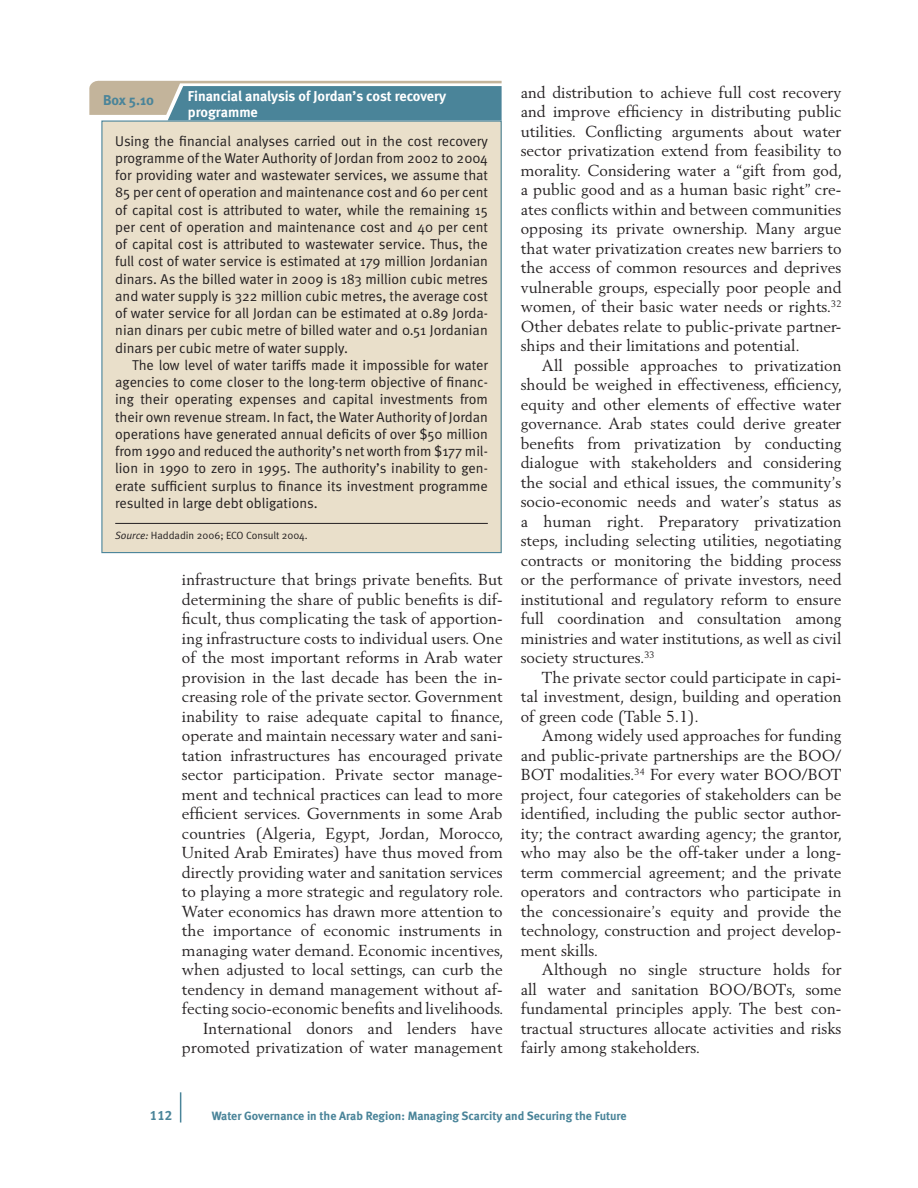
<style>
.page{position:relative;width:918px;height:1188px;background:#fff}
.page>*{position:absolute;margin:0;border:0;box-sizing:border-box;transform-origin:0 0}
.Body_text{font:15.75px/19.5px "Berling LT Std";letter-spacing:.005em;color:#231f20;text-align:justify}
.Box_body_2_columns{font:14.25px/17.2px "Meta Normal";color:#231f20;text-align:justify}
.Table_bar_white{font:700 14.25px/16.5px "Meta";letter-spacing:-.005em;color:#fff}
.Table_bar_blue{font:700 14.25px "Meta";color:#4a8499}
.t1{font:13.5px "Meta Bold LF";color:#4a8499}
.t2{font:12px "Meta Bold LF";color:#4a8499}
.Source_-_line{font:10.5px "Meta Normal";letter-spacing:-.005em;color:#231f20}
.s1{font-style:italic}
</style>
<div class="page">
<hr style="left:180px;top:1092px;width:1px;height:31px;background:#4a8499">
<div style="left:102px;top:121px;width:399px;height:432px;background:#e9dfca"></div>
<hr style="left:115px;top:523px;width:373px;height:1px;background:#231f20">
<svg style="left:89px;top:80px;width:413px;height:41px;background:#789ca4"></svg>
<p class="Table_bar_blue" style="left:103px;top:92px;width:53px">Box 5.10</p>
<p class="Table_bar_white" style="left:188px;top:87px;width:260px">Financial analysis of Jordan’s cost recovery programme</p>
<p class="Box_body_2_columns" style="left:115px;top:132px;width:374px">Using the financial analyses carried out in the cost recovery programme of the Water Authority of Jordan from 2002 to 2004 for providing water and wastewater services, we assume that 85 per cent of operation and maintenance cost and 60 per cent of capital cost is attributed to water, while the remaining 15 per cent of operation and maintenance cost and 40 per cent of capital cost is attributed to wastewater service. Thus, the full cost of water service is estimated at 179 million Jordanian dinars. As the billed water in 2009 is 183 million cubic metres and water supply is 322 million cubic metres, the average cost of water service for all Jordan can be estimated at 0.89 Jorda&shy;nian dinars per cubic metre of billed water and 0.51 Jordanian dinars per cubic metre of water supply.</p>
<p class="Box_body_2_columns" style="left:115px;top:356px;width:374px;text-indent:17px">The low level of water tariffs made it impossible for water agencies to come closer to the long-term objective of financ&shy;ing their operating expenses and capital investments from their own revenue stream. In fact, the Water Authority of Jordan operations have generated annual deficits of over $50 million from 1990 and reduced the authority’s net worth from $177 mil&shy;lion in 1990 to zero in 1995. The authority’s inability to gen&shy;erate sufficient surplus to finance its investment programme resulted in large debt obligations.</p>
<p class="Source_-_line" style="left:115px;top:529px;width:194px"><span class="s1">Source:</span> Haddadin 2006; ECO Consult 2004.</p>
<p class="Body_text" style="left:182px;top:570px;width:323px">infrastructure that brings private benefits. But determining the share of public benefits is dif&shy;ficult, thus complicating the task of apportion&shy;ing infrastructure costs to individual users. One of the most important reforms in Arab water provision in the last decade has been the in&shy;creasing role of the private sector. Government inability to raise adequate capital to finance, operate and maintain necessary water and sani&shy;tation infrastructures has encouraged private sector participation. Private sector manage&shy;ment and technical practices can lead to more efficient services. Governments in some Arab countries (Algeria, Egypt, Jordan, Morocco, United Arab Emirates) have thus moved from directly providing water and sanitation services to playing a more strategic and regulatory role.<br>Water economics has drawn more attention to the importance of economic instruments in managing water demand. Economic incentives, when adjusted to local settings, can curb the tendency in demand management without af&shy;fecting socio-economic benefits and livelihoods.</p>
<p class="Body_text" style="left:182px;top:1018px;width:322px;text-align:right">International donors and lenders have promoted privatization of water management</p>
<p class="Body_text" style="left:521px;top:82px;width:323px">and distribution to achieve full cost recovery and improve efficiency in distributing public utilities. Conflicting arguments about water sector privatization extend from feasibility to morality. Considering water a “gift from god, a public good and as a human basic right” cre&shy;ates conflicts within and between communities opposing its private ownership. Many argue that water privatization creates new barriers to the access of common resources and deprives vulnerable groups, especially poor people and women, of their basic water needs or rights.<sup>32<br></sup>Other debates relate to public-private partner&shy;ships and their limitations and potential.</p>
<p class="Body_text" style="left:521px;top:355px;width:323px;text-indent:21px">All possible approaches to privatization should be weighed in effectiveness, efficiency, equity and other elements of effective water governance. Arab states could derive greater benefits from privatization by conducting dialogue with stakeholders and considering the social and ethical issues, the community’s socio-economic needs and water’s status as a human right. Preparatory privatization steps, including selecting utilities, negotiating contracts or monitoring the bidding process or the performance of private investors, need institutional and regulatory reform to ensure full coordination and consultation among ministries and water institutions, as well as civil society structures.<sup>33</sup></p>
<p class="Body_text" style="left:521px;top:667px;width:322px;text-indent:21px">The private sector could participate in capi&shy;tal investment, design, building and operation of green code (Table 5.1).</p>
<p class="Body_text" style="left:521px;top:726px;width:323px;text-indent:21px">Among widely used approaches for funding and public-private partnerships are the BOO/ BOT modalities.<sup>34</sup> For every water BOO/BOT project, four categories of stakeholders can be identified, including the public sector author&shy;ity; the contract awarding agency; the grantor, who may also be the off-taker under a long&shy;term commercial agreement; and the private operators and contractors who participate in the concessionaire’s equity and provide the technology, construction and project develop&shy;ment skills.</p>
<p class="Body_text" style="left:521px;top:960px;width:322px;text-indent:21px">Although no single structure holds for all water and sanitation BOO/BOTs, some fundamental principles apply. The best con&shy;tractual structures allocate activities and risks fairly among stakeholders.</p>
<p class="t1" style="left:150px;top:1107px;width:24px">112</p>
<p class="t2" style="left:212px;top:1109px;width:417px">Water Governance in the Arab Region: Managing Scarcity and Securing the Future</p>
</div>
